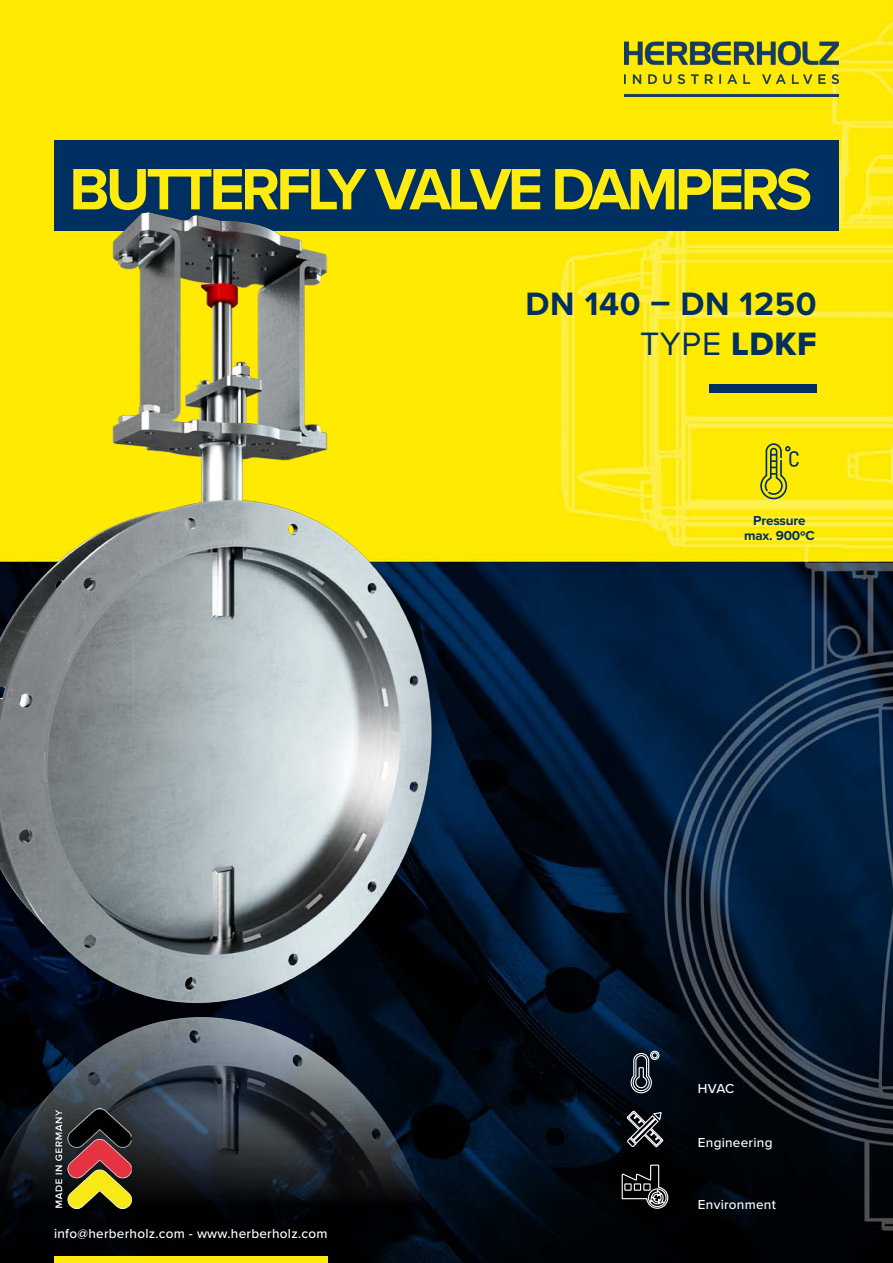
<style>
.page{position:relative;width:893px;height:1263px;background:#fff}
.page>*{position:absolute;margin:0;border:0;box-sizing:border-box;transform-origin:0 0}
.t1{font:700 60.45px "Proxima Nova";letter-spacing:-.06em;color:#ffeb0e}
.t2{font:700 33.6px/40.2px "Proxima Nova";letter-spacing:.02em;color:#003062;text-align:right}
.t3{font:500 13.5px "Proxima Nova";letter-spacing:.02em;color:#fff}
.t4{font:700 13.5px "Proxima Nova";letter-spacing:-.015em;color:#003062}
.s1{font-weight:400}
.s2{font-family:"Proxima Nova Extrabld";font-weight:400}
</style>
<div class="page">
<img style="left:0;top:0;width:893px;height:1263px">
<div style="left:709px;top:385px;width:108px;height:8px;background:#003062"></div>
<img style="left:0;top:1002px;width:508px;height:261px">
<svg style="left:621px;top:1164px;width:48px;height:45px;background:#333"></svg>
<svg style="left:630px;top:1050px;width:30px;height:44px"></svg>
<svg style="left:626px;top:1109px;width:38px;height:39px"></svg>
<img style="left:54px;top:1108px;width:78px;height:101px">
<div style="left:54px;top:1256px;width:273px;height:7px;background:#ffeb0e"></div>
<svg style="left:760px;top:443px;width:39px;height:56px;background:#c4c017"></svg>
<img style="left:624px;top:41px;width:215px;height:56px">
<div style="left:54px;top:140px;width:785px;height:91px;background:#003062"></div>
<img style="left:0;top:212px;width:440px;height:806px">
<p class="t1" style="left:69px;top:144px;width:744px">BUTTERFLY VALVE DAMPERS</p>
<p class="t2" style="left:525px;top:283px;width:293px">DN 140 – DN 1250<br><span class="s1">TYPE</span> <span class="s2">LDKF</span></p>
<p class="t4" style="left:753px;top:510px;width:54px">Pressure</p>
<p class="t4" style="left:744px;top:525px;width:72px">max. 900ºC</p>
<p class="t3" style="left:698px;top:1079px;width:38px">HVAC</p>
<p class="t3" style="left:698px;top:1132px;width:76px">Engineering</p>
<p class="t3" style="left:54px;top:1223px;width:275px">info@herberholz.com - www.herberholz.com</p>
<p class="t3" style="left:698px;top:1194px;width:79px">Environment</p>
</div>
